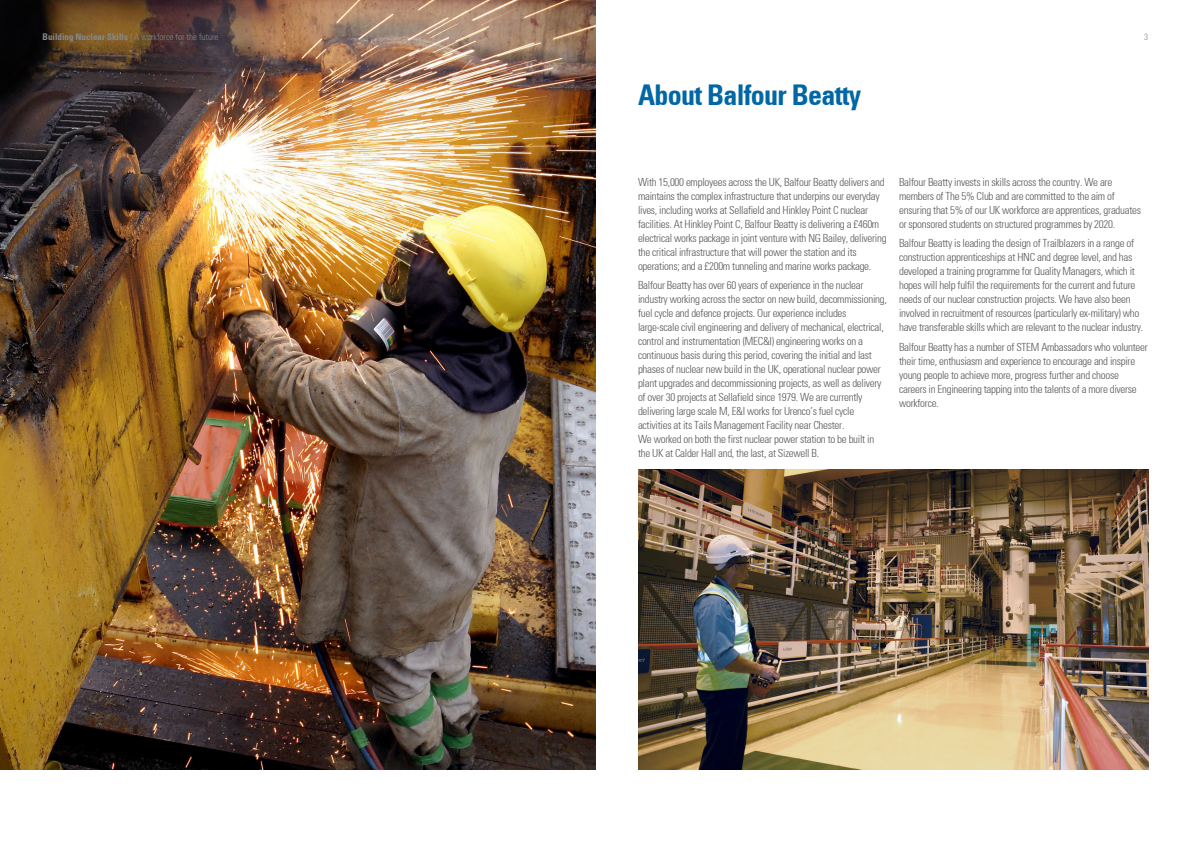
<style>
.page{position:relative;width:1191px;height:842px;background:#fff}
.page>*{position:absolute;margin:0;border:0;box-sizing:border-box;transform-origin:0 0}
.Page_title{font:700 condensed 28px "Univers";letter-spacing:-.025em;color:#0067a5}
.Body_text{font:300 condensed 11px/14px "Univers";letter-spacing:-.025em;color:#57585a}
.t1{font:300 condensed 9px "Univers";color:#87898c}
.s1{font-weight:700}
</style>
<div class="page">
<img style="left:0;top:0;width:595px;height:769px">
<img style="left:638px;top:469px;width:510px;height:300px">
<p class="t1" style="left:43px;top:31px;width:177px"><span class="s1">Building Nuclear Skills</span> | A workforce for the future</p>
<p class="t1" style="left:1144px;top:31px;width:5px">3</p>
<p class="Page_title" style="left:638px;top:78px;width:225px">About Balfour Beatty</p>
<p class="Body_text" style="left:638px;top:175px;width:250px">With 15,000 employees across the UK, Balfour Beatty delivers and maintains the complex infrastructure that underpins our everyday lives, including works at Sellafield and Hinkley Point C nuclear facilities. At Hinkley Point C, Balfour Beatty is delivering a £460m electrical works package in joint venture with NG Bailey, delivering the critical infrastructure that will power the station and its operations; and a £200m tunneling and marine works package.</p>
<p class="Body_text" style="left:638px;top:278px;width:250px">Balfour Beatty has over 60 years of experience in the nuclear industry working across the sector on new build, decommissioning, fuel cycle and defence projects. Our experience includes large-scale civil engineering and delivery of mechanical, electrical, control and instrumentation (MEC&amp;I) engineering works on a continuous basis during this period, covering the initial and last phases of nuclear new build in the UK, operational nuclear power plant upgrades and decommissioning projects, as well as delivery of over 30 projects at Sellafield since 1979. We are currently delivering large scale M, E&amp;I works for Urenco’s fuel cycle activities at its Tails Management Facility near Chester.<br>We worked on both the first nuclear power station to be built in the UK at Calder Hall and, the last, at Sizewell B.</p>
<p class="Body_text" style="left:899px;top:175px;width:243px">Balfour Beatty invests in skills across the country. We are members of The 5% Club and are committed to the aim of ensuring that 5% of our UK workforce are apprentices, graduates or sponsored students on structured programmes by 2020.</p>
<p class="Body_text" style="left:899px;top:236px;width:246px">Balfour Beatty is leading the design of Trailblazers in a range of construction apprenticeships at HNC and degree level, and has developed a training programme for Quality Managers, which it hopes will help fulfil the requirements for the current and future needs of our nuclear construction projects. We have also been involved in recruitment of resources (particularly ex-military) who have transferable skills which are relevant to the nuclear industry.</p>
<p class="Body_text" style="left:899px;top:340px;width:250px">Balfour Beatty has a number of STEM Ambassadors who volunteer their time, enthusiasm and experience to encourage and inspire young people to achieve more, progress further and choose careers in Engineering tapping into the talents of a more diverse workforce.</p>
</div>
